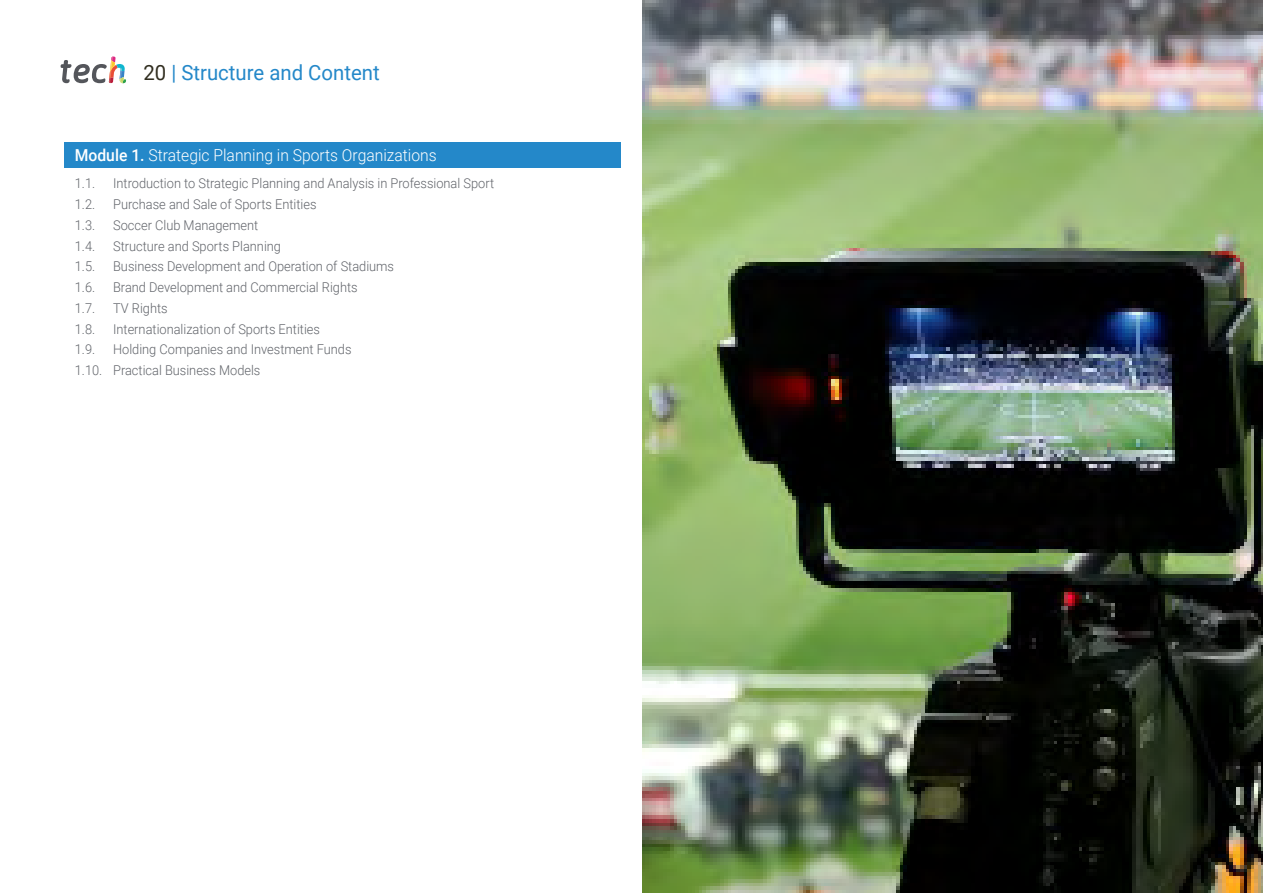
<style>
.page{position:relative;width:1263px;height:893px;background:#fff}
.page>*{position:absolute;margin:0;border:0;box-sizing:border-box;transform-origin:0 0}
.t1{font:21px "Roboto";color:#2488c9}
.t2{font:300 16.5px "Roboto";color:#fff;scale:.95 1}
.t3{font:300 13.5px/20.7px "Roboto";color:#61646a;scale:.95 1}
.s1{color:#312e20}
.s2{font-weight:500}
</style>
<div class="page">
<img style="left:642px;top:0;width:621px;height:893px">
<div style="left:64px;top:142px;width:557px;height:25px;background:#2488c9"></div>
<svg style="left:61px;top:57px;width:65px;height:27px"></svg>
<h1 class="t1" style="left:144px;top:57px;width:238px"><span class="s1">20</span> | Structure and Content</h1>
<p class="t2" style="left:75px;top:144px;width:382px"><span class="s2">Module 1.</span> Strategic Planning in Sports Organizations</p>
<p class="t3" style="left:75px;top:173px;width:23px">1.1.</p>
<p class="t3" style="left:113px;top:173px;width:403px">Introduction to Strategic Planning and Analysis in Professional Sport</p>
<p class="t3" style="left:75px;top:193px;width:23px">1.2.</p>
<p class="t3" style="left:113px;top:193px;width:216px">Purchase and Sale of Sports Entities</p>
<p class="t3" style="left:75px;top:214px;width:23px">1.3.</p>
<p class="t3" style="left:113px;top:214px;width:154px">Soccer Club Management</p>
<p class="t3" style="left:75px;top:235px;width:23px">1.4.</p>
<p class="t3" style="left:113px;top:235px;width:178px">Structure and Sports Planning</p>
<p class="t3" style="left:75px;top:256px;width:23px">1.5.</p>
<p class="t3" style="left:113px;top:256px;width:297px">Business Development and Operation of Stadiums</p>
<p class="t3" style="left:75px;top:276px;width:23px">1.6.</p>
<p class="t3" style="left:113px;top:276px;width:259px">Brand Development and Commercial Rights</p>
<p class="t3" style="left:75px;top:297px;width:23px">1.7.</p>
<p class="t3" style="left:113px;top:297px;width:59px">TV Rights</p>
<p class="t3" style="left:75px;top:318px;width:23px">1.8.</p>
<p class="t3" style="left:113px;top:318px;width:219px">Internationalization of Sports Entities</p>
<p class="t3" style="left:75px;top:339px;width:23px">1.9.</p>
<p class="t3" style="left:75px;top:339px;width:293px;text-indent:38px">Holding Companies and Investment Funds<br>1.10. Practical Business Models</p>
</div>
